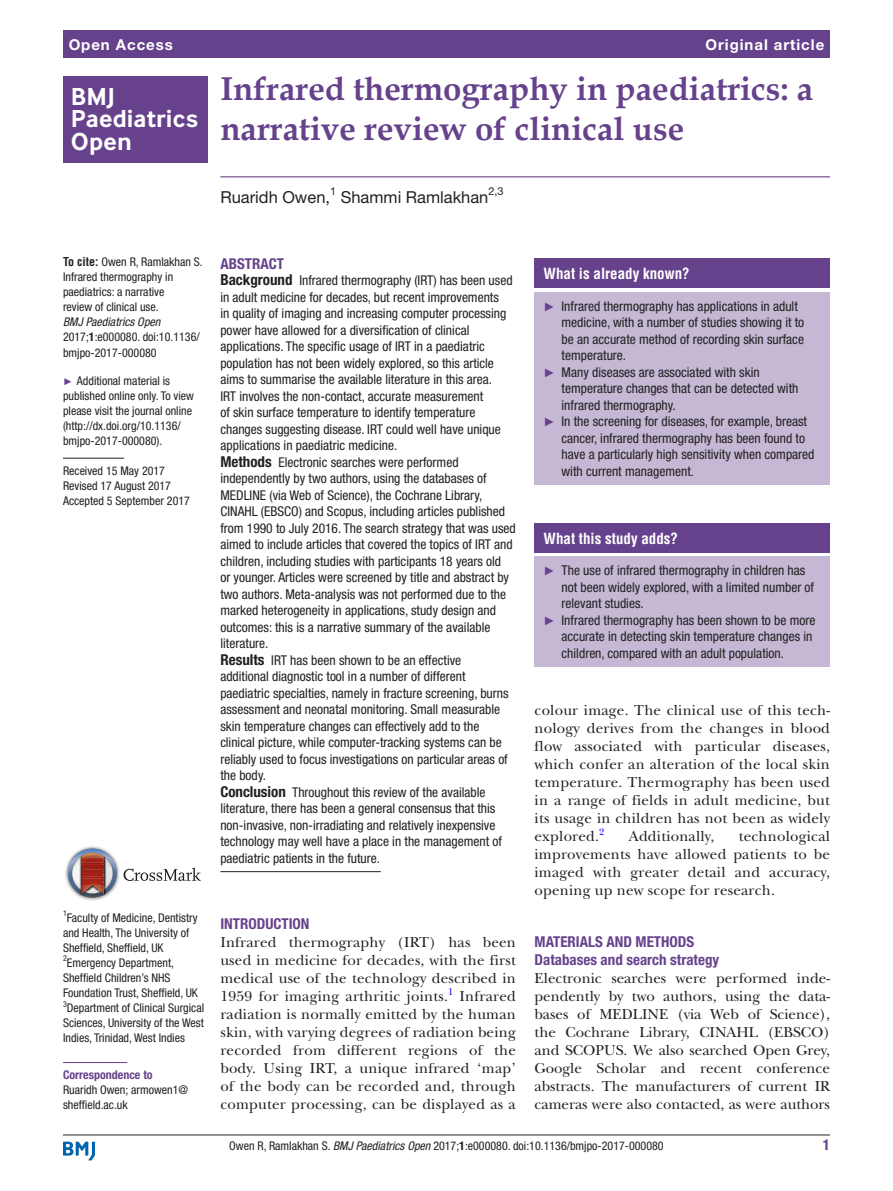
<style>
.page{position:relative;width:893px;height:1191px;background:#fff}
.page>*{position:absolute;margin:0;border:0;box-sizing:border-box;transform-origin:0 0}
.t1{font:700 33px/39px "Book Antiqua";color:#66428c}
.t2{font:700 25.5px/22.5px "Inter Face";letter-spacing:.01em;color:#fff}
.t3{font:16.5px "Helvetica Neue LT Std";color:#231f20}
.t4{font:15px/18px "New Baskerville";letter-spacing:.015em;color:#231f20;text-align:justify}
.t5{font:700 condensed 15px/18px "Helvetica Neue LT Std";color:#66428c}
.t6{font:700 condensed 15px "Helvetica";color:#fff}
.t7{font:700 15px "Helvetica Neue LT Std";letter-spacing:.065em;color:#fff}
.t8{font:condensed 13.5px/16.5px "Helvetica Neue LT Std";color:#231f20}
.t9{font:condensed 12px/15px "Helvetica Neue LT Std";color:#231f20}
.t10{font:700 condensed 12px "Helvetica Neue LT Std";color:#66428c}
.t11{font:10.95px "Helvetica Neue LT Std";color:#231f20}
.t12{font:condensed 7.95px "Helvetica Neue LT Std";color:#231f20}
.s1{font-family:"Helvetica LT Std";font-weight:700}
.s2{font-style:italic}
.s3{font-weight:700}
.s4{font-family:"Arial";font-stretch:normal;font-size:9.75px;color:#66428c}
.s5{font-weight:700;font-size:15px}
.s6{font-family:"Arial";font-stretch:normal;font-size:12px;color:#66428c}
</style>
<div class="page">
<hr style="left:63px;top:1134px;width:767px;height:1px;background:#231f20">
<svg style="left:63px;top:1141px;width:32px;height:19px"></svg>
<div style="left:63px;top:76px;width:144px;height:87px;background:#67418c"></div>
<hr style="left:220px;top:871px;width:161px;height:1px;background:#231f20">
<div style="left:535px;top:523px;width:295px;height:29px;background:#66428c"></div>
<div style="left:535px;top:557px;width:295px;height:110px;background:#c4b8d4"></div>
<div style="left:63px;top:31px;width:767px;height:27px;background:#66428c"></div>
<hr style="left:220px;top:176px;width:610px;height:1px;background:#66428c">
<hr style="left:63px;top:458px;width:61px;height:1px;background:#231f20">
<hr style="left:63px;top:1062px;width:64px;height:1px;background:#66428c">
<img style="left:65px;top:846px;width:54px;height:54px">
<svg style="left:68px;top:848px;width:49px;height:49px"></svg>
<svg style="left:124px;top:867px;width:77px;height:14px"></svg>
<div style="left:535px;top:258px;width:295px;height:30px;background:#66428c"></div>
<div style="left:535px;top:292px;width:295px;height:192px;background:#c4b8d4"></div>
<p class="t7" style="left:69px;top:35px;width:106px">Open Access</p>
<h2 class="t2" style="left:71px;top:85px;width:129px">BMJ<br>Paediatrics<br>Open</h2>
<p class="t7" style="left:705px;top:35px;width:120px">Original article</p>
<h1 class="t1" style="left:220px;top:70px;width:595px">Infrared thermography in paediatrics: a narrative review of clinical use</h1>
<p class="t3" style="left:220px;top:187px;width:111px">Ruaridh Owen,</p>
<p class="t11" style="left:330px;top:185px;width:8px">1</p>
<p class="t3" style="left:341px;top:187px;width:149px">Shammi Ramlakhan</p>
<p class="t11" style="left:488px;top:185px;width:17px">2,3</p>
<p class="t9" style="left:63px;top:255px;width:141px"><span class="s1">To cite:</span> Owen R, Ramlakhan S.<br>Infrared thermography in paediatrics: a narrative<br>review of clinical use.</p>
<p class="t9" style="left:63px;top:315px;width:138px"><span class="s2">BMJ Paediatrics Open<br></span>2017;<span class="s3">1</span>:e000080. doi:10.1136/ bmjpo-2017-000080</p>
<p class="t9" style="left:63px;top:373px;width:133px"><span class="s4">►</span> Additional material is published online only. To view please visit the journal online (http://dx.doi.org/10.1136/ bmjpo-2017-000080).</p>
<p class="t9" style="left:63px;top:463px;width:128px">Received 15 May 2017<br>Revised 17 August 2017<br>Accepted 5 September 2017</p>
<p class="t12" style="left:63px;top:909px;width:5px">1</p>
<p class="t9" style="left:63px;top:910px;width:136px;text-indent:4px">Faculty of Medicine, Dentistry and Health, The University of<br>Sheffield, Sheffield, UK</p>
<p class="t12" style="left:63px;top:954px;width:5px">2</p>
<p class="t9" style="left:63px;top:955px;width:143px;text-indent:4px">Emergency Department,<br>Sheffield Children’s NHS<br>Foundation Trust, Sheffield, UK<br><sup>3</sup>Department of Clinical Surgical<br>Sciences, University of the West<br>Indies, Trinidad, West Indies</p>
<p class="t10" style="left:63px;top:1068px;width:91px">Correspondence to</p>
<p class="t9" style="left:63px;top:1082px;width:127px">Ruaridh Owen; armowen1@ sheffield.ac.uk</p>
<p class="t5" style="left:220px;top:254px;width:65px">Abstract</p>
<p class="t8" style="left:220px;top:272px;width:297px"><span class="s5">Background</span> Infrared thermography (IRT) has been used in adult medicine for decades, but recent improvements<br>in quality of imaging and increasing computer processing power have allowed for a diversification of clinical applications. The specific usage of IRT in a paediatric population has not been widely explored, so this article aims to summarise the available literature in this area.<br>IRT involves the non-contact, accurate measurement<br>of skin surface temperature to identify temperature changes suggesting disease. IRT could well have unique applications in paediatric medicine.<br><span class="s5">Methods</span> Electronic searches were performed independently by two authors, using the databases of MEDLINE (via Web of Science), the Cochrane Library, CINAHL (EBSCO) and Scopus, including articles published from 1990 to July 2016. The search strategy that was used aimed to include articles that covered the topics of IRT and children, including studies with participants 18 years old<br>or younger. Articles were screened by title and abstract by two authors. Meta-analysis was not performed due to the marked heterogeneity in applications, study design and outcomes: this is a narrative summary of the available literature.<br><span class="s5">Results</span> IRT has been shown to be an effective<br>additional diagnostic tool in a number of different paediatric specialties, namely in fracture screening, burns assessment and neonatal monitoring. Small measurable skin temperature changes can effectively add to the clinical picture, while computer-tracking systems can be reliably used to focus investigations on particular areas of the body.<br><span class="s5">Conclusion</span> Throughout this review of the available literature, there has been a general consensus that this non-invasive, non-irradiating and relatively inexpensive technology may well have a place in the management of paediatric patients in the future.</p>
<p class="t5" style="left:220px;top:914px;width:91px">Introduction</p>
<p class="t4" style="left:220px;top:933px;width:297px">Infrared thermography (IRT) has been used in medicine for decades, with the first medical use of the technology described in 1959 for imaging arthritic joints.<sup>1</sup> Infrared radiation is normally emitted by the human skin, with varying degrees of radiation being recorded from different regions of the body. Using IRT, a unique infrared ‘map’ of the body can be recorded and, through computer processing, can be displayed as a</p>
<p class="t6" style="left:544px;top:264px;width:148px">What is already known?</p>
<p class="t8" style="left:544px;top:297px;width:256px"><span class="s6">►</span> Infrared thermography has applications in adult</p>
<p class="t8" style="left:562px;top:314px;width:244px">medicine, with a number of studies showing it to</p>
<p class="t8" style="left:562px;top:330px;width:244px">be an accurate method of recording skin surface</p>
<p class="t8" style="left:562px;top:347px;width:66px">temperature.</p>
<p class="t8" style="left:544px;top:363px;width:218px"><span class="s6">►</span> Many diseases are associated with skin</p>
<p class="t8" style="left:562px;top:380px;width:238px">temperature changes that can be detected with</p>
<p class="t8" style="left:562px;top:396px;width:116px">infrared thermography.</p>
<p class="t8" style="left:544px;top:413px;width:265px"><span class="s6">►</span> In the screening for diseases, for example, breast</p>
<p class="t8" style="left:562px;top:429px;width:245px">cancer, infrared thermography has been found to</p>
<p class="t8" style="left:562px;top:446px;width:254px">have a particularly high sensitivity when compared</p>
<p class="t8" style="left:562px;top:462px;width:134px">with current management.</p>
<p class="t6" style="left:544px;top:529px;width:136px">What this study adds?</p>
<p class="t8" style="left:544px;top:562px;width:263px"><span class="s6">►</span> The use of infrared thermography in children has</p>
<p class="t8" style="left:562px;top:579px;width:254px">not been widely explored, with a limited number of</p>
<p class="t8" style="left:562px;top:595px;width:84px">relevant studies.</p>
<p class="t8" style="left:544px;top:612px;width:273px"><span class="s6">►</span> Infrared thermography has been shown to be more</p>
<p class="t8" style="left:562px;top:628px;width:252px">accurate in detecting skin temperature changes in</p>
<p class="t8" style="left:562px;top:645px;width:224px">children, compared with an adult population.</p>
<p class="t4" style="left:535px;top:701px;width:297px">colour image. The clinical use of this tech&shy;nology derives from the changes in blood flow associated with particular diseases, which confer an alteration of the local skin temperature. Thermography has been used in a range of fields in adult medicine, but its usage in children has not been as widely explored.<sup>2</sup></p>
<p class="t4" style="left:535px;top:827px;width:297px;text-indent:204px">technological improvements have allowed patients to be imaged with greater detail and accuracy, opening up new scope for research.</p>
<p class="t5" style="left:535px;top:932px;width:186px">Materials and methods<br>Databases and search strategy</p>
<p class="t4" style="left:535px;top:969px;width:297px">Electronic searches were performed inde&shy;pendently by two authors, using the data&shy;bases of MEDLINE (via Web of Science), the Cochrane Library, CINAHL (EBSCO) and SCOPUS. We also searched Open Grey, Google Scholar and recent conference abstracts. The manufacturers of current IR cameras were also contacted, as were authors</p>
<p class="t4" style="left:629px;top:827px;width:87px">Additionally,</p>
<p class="t9" style="left:229px;top:1137px;width:436px">Owen R, Ramlakhan S. <span class="s2">BMJ Paediatrics Open</span> 2017;<span class="s3">1</span>:e000080. doi:10.1136/bmjpo-2017-000080</p>
<p class="t5" style="left:823px;top:1135px;width:9px">1</p>
</div>
